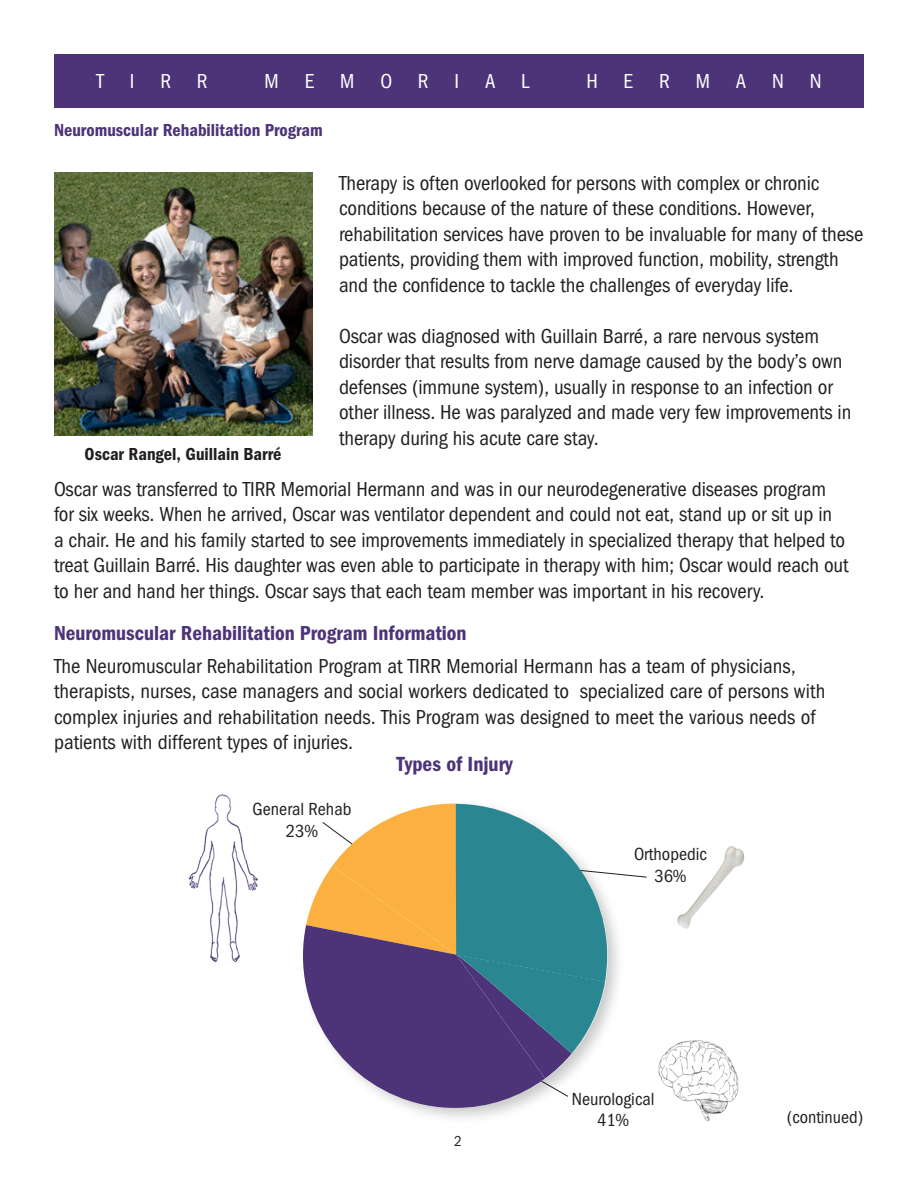
<style>
.page{position:relative;width:918px;height:1188px;background:#fff}
.page>*{position:absolute;margin:0;border:0;box-sizing:border-box;transform-origin:0 0}
.t1{font:600 21.3px "Franklin Got Cd ITC";color:#4d3378}
.t2{font:21px/25.5px "Franklin Got Cd ITC";letter-spacing:-.005em;color:#231f20}
.t3{font:600 21px "Franklin Got Cd ITC";color:#4d3378}
.t4{font:21px "Franklin Got Cd ITC";letter-spacing:1.23em;color:#fff}
.t5{font:18.15px/21.9px "Franklin Got Cd ITC";color:#231f20;text-align:center}
.t6{font:600 18px "Franklin Got Cd ITC";color:#4d3378}
.t7{font:600 18px "Franklin Got Cd ITC";color:#231f20}
.t8{font:18px "Franklin Got Cd ITC";color:#231f20}
.t9{font:15px "Franklin Got Cd ITC";color:#231f20}
</style>
<div class="page">
<div style="left:54px;top:54px;width:810px;height:54px;background:#4d3378"></div>
<img style="left:54px;top:172px;width:258px;height:263px">
<img style="left:188px;top:794px;width:70px;height:169px">
<img style="left:658px;top:1040px;width:80px;height:81px">
<img style="left:408px;top:803px;width:109px;height:315px">
<svg style="left:303px;top:926px;width:237px;height:182px"></svg>
<svg style="left:306px;top:804px;width:341px;height:293px"></svg>
<img style="left:677px;top:846px;width:68px;height:83px">
<p class="t4" style="left:97px;top:69px;width:113px">TIRR</p>
<p class="t4" style="left:265px;top:69px;width:266px">MEMORIAL</p>
<p class="t4" style="left:586px;top:69px;width:237px">HERMANN</p>
<p class="t6" style="left:54px;top:119px;width:270px">Neuromuscular Rehabilitation Program</p>
<p class="t2" style="left:339px;top:169px;width:526px">Therapy is often overlooked for persons with complex or chronic conditions because of the nature of these conditions. However, rehabilitation services have proven to be invaluable for many of these patients, providing them with improved function, mobility, strength and the confidence to tackle the challenges of everyday life.</p>
<p class="t2" style="left:339px;top:322px;width:514px">Oscar was diagnosed with Guillain Barré, a rare nervous system disorder that results from nerve damage caused by the body’s own defenses (immune system), usually in response to an infection or other illness. He was paralyzed and made very few improvements in therapy during his acute care stay.</p>
<p class="t2" style="left:54px;top:475px;width:796px">Oscar was transferred to TIRR Memorial Hermann and was in our neurodegenerative diseases program for six weeks. When he arrived, Oscar was ventilator dependent and could not eat, stand up or sit up in<br>a chair. He and his family started to see improvements immediately in specialized therapy that helped to treat Guillain Barré. His daughter was even able to participate in therapy with him; Oscar would reach out to her and hand her things. Oscar says that each team member was important in his recovery.</p>
<p class="t3" style="left:54px;top:620px;width:414px">Neuromuscular Rehabilitation Program Information</p>
<p class="t2" style="left:54px;top:652px;width:773px">The Neuromuscular Rehabilitation Program at TIRR Memorial Hermann has a team of physicians, therapists, nurses, case managers and social workers dedicated to specialized care of persons with complex injuries and rehabilitation needs. This Program was designed to meet the various needs of patients with different types of injuries.</p>
<p class="t7" style="left:85px;top:443px;width:198px">Oscar Rangel, Guillain Barré</p>
<p class="t5" style="left:253px;top:798px;width:100px">General Rehab<br>23%</p>
<p class="t1" style="left:397px;top:751px;width:118px">Types of Injury</p>
<p class="t5" style="left:634px;top:842px;width:74px">Orthopedic<br>36%</p>
<p class="t9" style="left:454px;top:1132px;width:9px">2</p>
<p class="t5" style="left:572px;top:1087px;width:84px">Neurological<br>41%</p>
<p class="t8" style="left:787px;top:1107px;width:78px">(continued)</p>
</div>
